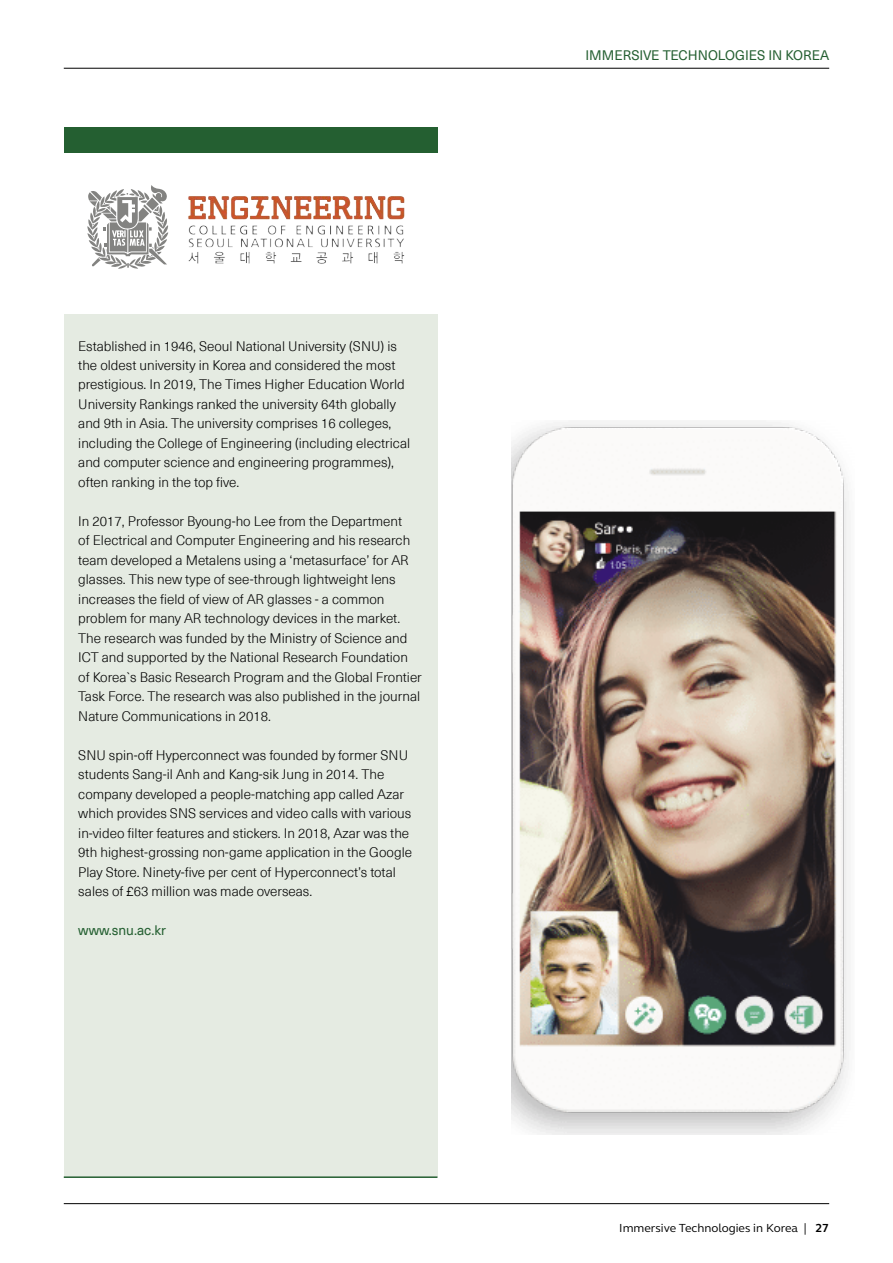
<style>
.page{position:relative;width:893px;height:1263px;background:#fff}
.page>*{position:absolute;margin:0;border:0;box-sizing:border-box;transform-origin:0 0}
.t1{font:300 13.5px/19.5px "Neue Haas Unica Pro";color:#000}
.t2{font:13.5px "Neue Haas Unica Pro";color:#245f31}
.t3{font:12px "FS Elliot";color:#000}
.s1{font-weight:700}
</style>
<div class="page">
<hr style="left:64px;top:1203px;width:765px;height:1px;background:#000">
<hr style="left:64px;top:68px;width:765px;height:1px;background:#000">
<div style="left:64px;top:128px;width:373px;height:25px;background:#245f31"></div>
<div style="left:64px;top:315px;width:373px;height:862px;background:#e5ebe2"></div>
<hr style="left:64px;top:1176px;width:373px;height:2px;background:#245f31">
<svg style="left:87px;top:185px;width:81px;height:84px"></svg>
<img style="left:188px;top:196px;width:217px;height:68px">
<img style="left:512px;top:421px;width:338px;height:714px">
<p class="t1" style="left:78px;top:336px;width:333px">Established in 1946, Seoul National University (SNU) is the oldest university in Korea and considered the most prestigious. In 2019, The Times Higher Education World University Rankings ranked the university 64th globally and 9th in Asia. The university comprises 16 colleges, including the College of Engineering (including electrical and computer science and engineering programmes), often ranking in the top five.</p>
<p class="t1" style="left:78px;top:512px;width:345px">In 2017, Professor Byoung-ho Lee from the Department<br>of Electrical and Computer Engineering and his research team developed a Metalens using a ‘metasurface’ for AR glasses. This new type of see-through lightweight lens increases the field of view of AR glasses - a common problem for many AR technology devices in the market.<br>The research was funded by the Ministry of Science and ICT and supported by the National Research Foundation of Korea`s Basic Research Program and the Global Frontier Task Force. The research was also published in the journal Nature Communications in 2018.</p>
<p class="t1" style="left:78px;top:746px;width:335px">SNU spin-off Hyperconnect was founded by former SNU students Sang-il Anh and Kang-sik Jung in 2014. The company developed a people-matching app called Azar which provides SNS services and video calls with various in-video filter features and stickers. In 2018, Azar was the 9th highest-grossing non-game application in the Google Play Store. Ninety-five per cent of Hyperconnect’s total sales of £63 million was made overseas.</p>
<p class="t2" style="left:78px;top:922px;width:89px">www.snu.ac.kr</p>
<p class="t2" style="left:585px;top:47px;width:245px">IMMERSIVE TECHNOLOGIES IN KOREA</p>
<p class="t3" style="left:619px;top:1219px;width:211px">Immersive Technologies in Korea | <span class="s1">27</span></p>
</div>
